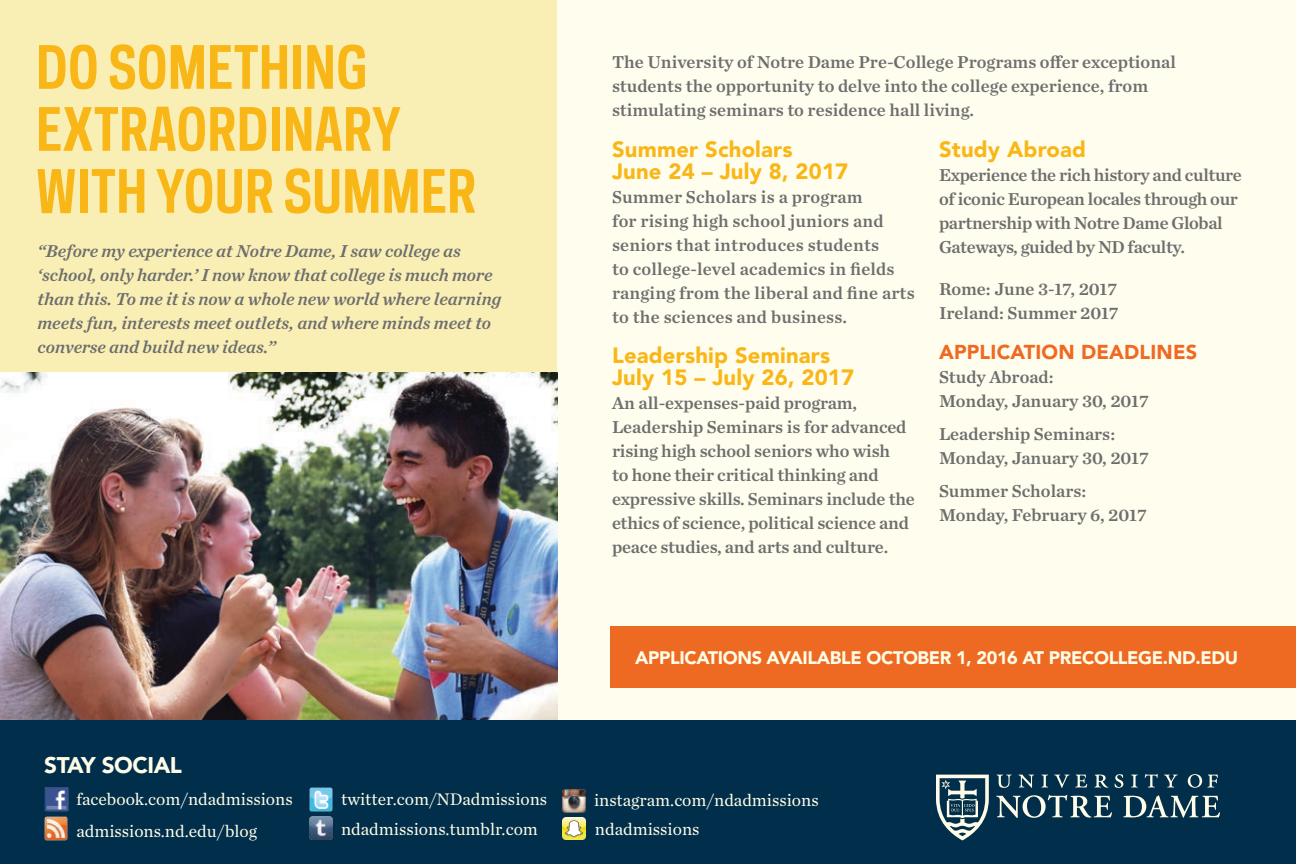
<style>
.page{position:relative;width:1296px;height:864px;background:#fff}
.page>*{position:absolute;margin:0;border:0;box-sizing:border-box;transform-origin:0 0}
.t1{font:700 56px/62px "Galaxie Polaris Condensed";color:#f9b617}
.t2{font:900 22.6px "Avenir LT Std";letter-spacing:-.02em;color:#fffde8}
.t3{font:900 22px/22px "Avenir LT Std";letter-spacing:.01em;color:#f9b617}
.t4{font:900 20px "Avenir LT Std";letter-spacing:.01em;color:#ee6a23}
.t5{font:18px/24px "Chronicle Text G1 Semi";color:#6d6e6e}
.t6{font:italic 18px/24px "Chronicle Text G1 Semi";color:#6d6e6e}
.t7{font:18px/24px "Chronicle Text G1 Semi";letter-spacing:-.02em;color:#6d6e6e}
.t8{font:900 18px "Avenir LT Std";letter-spacing:-.02em;color:#fffde8}
.t9{font:17.6px "Chronicle Text G1";color:#fffde8}
</style>
<div class="page">
<div style="left:0;top:0;width:1296px;height:756px;background:#fffde8"></div>
<div style="left:0;top:0;width:557px;height:396px;background:#f9eeb4"></div>
<div style="left:0;top:720px;width:1296px;height:144px;background:#012e4a"></div>
<img style="left:562px;top:789px;width:24px;height:24px">
<img style="left:309px;top:816px;width:24px;height:24px">
<img style="left:563px;top:817px;width:22px;height:23px">
<img style="left:44px;top:817px;width:24px;height:23px">
<img style="left:44px;top:787px;width:25px;height:25px">
<img style="left:309px;top:788px;width:24px;height:23px">
<svg style="left:996px;top:795px;width:116px;height:23px"></svg>
<svg style="left:1123px;top:795px;width:97px;height:23px"></svg>
<svg style="left:997px;top:775px;width:15px;height:13px"></svg>
<svg style="left:1019px;top:775px;width:15px;height:13px"></svg>
<svg style="left:1041px;top:775px;width:7px;height:13px"></svg>
<svg style="left:1054px;top:775px;width:33px;height:13px"></svg>
<svg style="left:1094px;top:775px;width:14px;height:13px"></svg>
<svg style="left:1115px;top:774px;width:8px;height:14px"></svg>
<svg style="left:1131px;top:775px;width:7px;height:13px"></svg>
<svg style="left:1145px;top:774px;width:13px;height:14px"></svg>
<svg style="left:1164px;top:775px;width:14px;height:13px"></svg>
<svg style="left:1188px;top:774px;width:30px;height:14px"></svg>
<svg style="left:936px;top:775px;width:53px;height:65px"></svg>
<div style="left:610px;top:626px;width:686px;height:62px;background:#ee6a23"></div>
<img style="left:0;top:373px;width:558px;height:347px">
<h1 class="t1" style="left:36px;top:35px;width:442px">DO SOMETHING<br>EXTRAORDINARY<br>WITH YOUR SUMMER</h1>
<p class="t6" style="left:38px;top:238px;width:465px">“Before my experience at Notre Dame, I saw college as ‘school, only harder.’ I now know that college is much more than this. To me it is now a whole new world where learning meets fun, interests meet outlets, and where minds meet to converse and build new ideas.”</p>
<p class="t2" style="left:44px;top:752px;width:139px">STAY SOCIAL</p>
<p class="t5" style="left:612px;top:49px;width:565px">The University of Notre Dame Pre-College Programs offer exceptional students the opportunity to delve into the college experience, from stimulating seminars to residence hall living.</p>
<p class="t3" style="left:612px;top:138px;width:238px">Summer Scholars<br>June 24 – July 8, 2017</p>
<p class="t5" style="left:612px;top:184px;width:304px">Summer Scholars is a program<br>for rising high school juniors and seniors that introduces students<br>to college-level academics in fields ranging from the liberal and fine arts to the sciences and business.</p>
<p class="t3" style="left:612px;top:344px;width:244px">Leadership Seminars<br>July 15 – July 26, 2017</p>
<p class="t5" style="left:612px;top:390px;width:304px">An all-expenses-paid program, Leadership Seminars is for advanced rising high school seniors who wish<br>to hone their critical thinking and expressive skills. Seminars include the ethics of science, political science and peace studies, and arts and culture.</p>
<p class="t3" style="left:939px;top:138px;width:149px">Study Abroad</p>
<p class="t7" style="left:939px;top:162px;width:304px">Experience the rich history and culture of iconic European locales through our partnership with Notre Dame Global Gateways, guided by ND faculty.</p>
<p class="t5" style="left:939px;top:276px;width:181px">Rome: June 3-17, 2017<br>Ireland: Summer 2017</p>
<p class="t4" style="left:939px;top:340px;width:260px">APPLICATION DEADLINES</p>
<p class="t5" style="left:939px;top:364px;width:211px">Study Abroad:<br>Monday, January 30, 2017</p>
<p class="t5" style="left:939px;top:421px;width:211px">Leadership Seminars:<br>Monday, January 30, 2017</p>
<p class="t5" style="left:939px;top:478px;width:209px">Summer Scholars:<br>Monday, February 6, 2017</p>
<p class="t8" style="left:635px;top:646px;width:604px">APPLICATIONS AVAILABLE OCTOBER 1, 2016 AT PRECOLLEGE.ND.EDU</p>
<p class="t9" style="left:76px;top:786px;width:218px">facebook.com/ndadmissions</p>
<p class="t9" style="left:341px;top:785px;width:208px">twitter.com/NDadmissions</p>
<p class="t9" style="left:594px;top:787px;width:226px">instagram.com/ndadmissions</p>
<p class="t9" style="left:76px;top:817px;width:182px">admissions.nd.edu/blog</p>
<p class="t9" style="left:341px;top:816px;width:198px">ndadmissions.tumblr.com</p>
<p class="t9" style="left:595px;top:816px;width:106px">ndadmissions</p>
</div>
